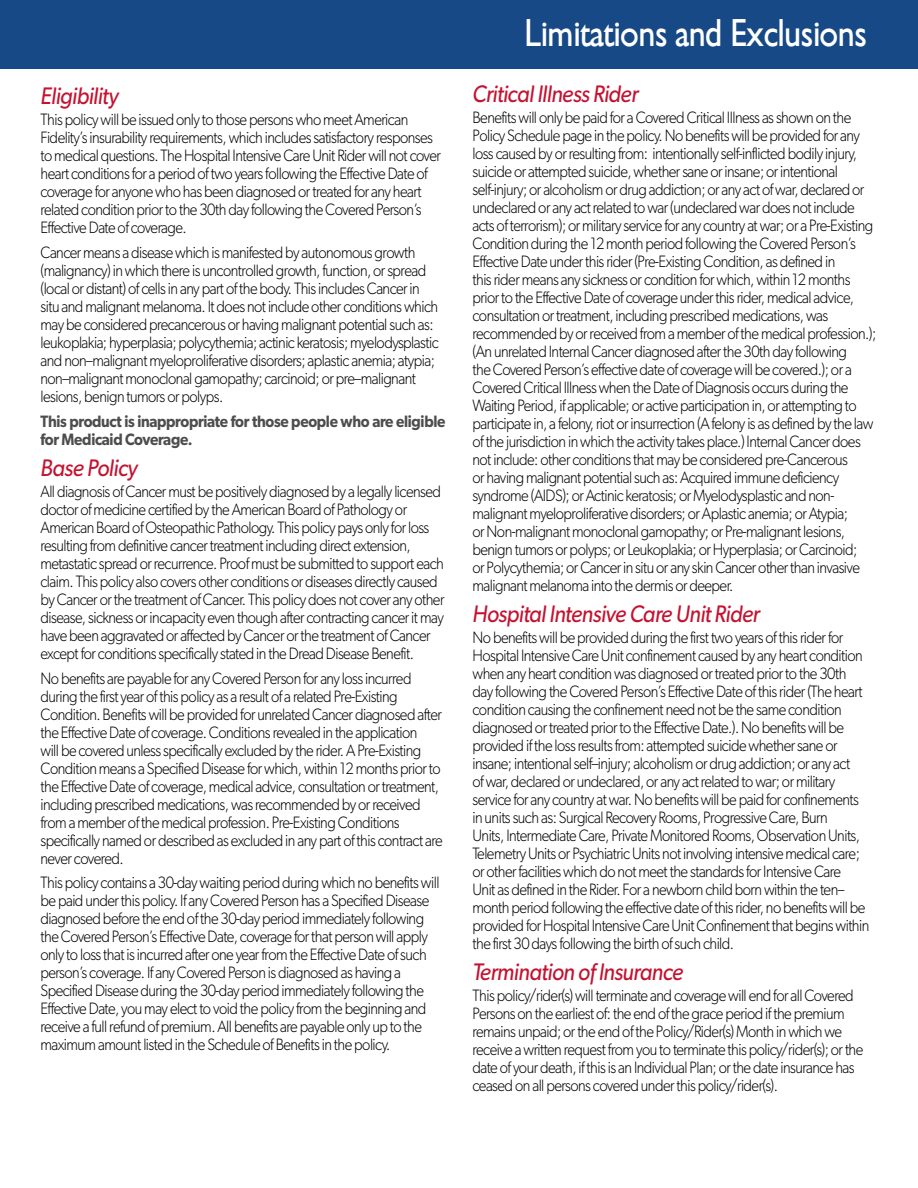
<style>
.page{position:relative;width:918px;height:1188px;background:#fff}
.page>*{position:absolute;margin:0;border:0;box-sizing:border-box;transform-origin:0 0}
.t1{font:37.5px "Gibson";letter-spacing:-.01em;color:#fff;scale:.9 1}
.t2{font:italic 24px "Gibson";letter-spacing:-.02em;color:#c41230;scale:.9 1}
.t3{font:300 16.5px/18px "Gibson";letter-spacing:-.035em;color:#000;scale:.9 1}
.t4{font:600 16.5px/18px "Gibson";letter-spacing:-.02em;color:#4d4d4f;scale:.9 1}
</style>
<div class="page">
<div style="left:0;top:0;width:918px;height:69px;background:#164986"></div>
<h2 class="t2" style="left:40px;top:81px;width:88px">Eligibility</h2>
<p class="t3" style="left:40px;top:110px;width:447px">This policy will be issued only to those persons who meet American Fidelity’s insurability requirements, which includes satisfactory responses to medical questions. The Hospital Intensive Care Unit Rider will not cover heart conditions for a period of two years following the Effective Date of coverage for anyone who has been diagnosed or treated for any heart related condition prior to the 30th day following the Covered Person’s Effective Date of coverage.</p>
<p class="t3" style="left:40px;top:243px;width:444px">Cancer means a disease which is manifested by autonomous growth (malignancy) in which there is uncontrolled growth, function, or spread (local or distant) of cells in any part of the body. This includes Cancer in situ and malignant melanoma. It does not include other conditions which may be considered precancerous or having malignant potential such as: leukoplakia; hyperplasia; polycythemia; actinic keratosis; myelodysplastic and non–malignant myeloproliferative disorders; aplastic anemia; atypia; non–malignant monoclonal gamopathy; carcinoid; or pre–malignant lesions, benign tumors or polyps.</p>
<p class="t4" style="left:40px;top:412px;width:451px">This product is inappropriate for those people who are eligible for Medicaid Coverage.</p>
<h2 class="t2" style="left:40px;top:453px;width:109px">Base Policy</h2>
<p class="t3" style="left:40px;top:482px;width:450px">All diagnosis of Cancer must be positively diagnosed by a legally licensed doctor of medicine certified by the American Board of Pathology or American Board of Osteopathic Pathology. This policy pays only for loss resulting from definitive cancer treatment including direct extension, metastatic spread or recurrence. Proof must be submitted to support each claim. This policy also covers other conditions or diseases directly caused by Cancer or the treatment of Cancer. This policy does not cover any other disease, sickness or incapacity even though after contracting cancer it may have been aggravated or affected by Cancer or the treatment of Cancer except for conditions specifically stated in the Dread Disease Benefit.</p>
<p class="t3" style="left:40px;top:669px;width:448px">No benefits are payable for any Covered Person for any loss incurred during the first year of this policy as a result of a related Pre-Existing Condition. Benefits will be provided for unrelated Cancer diagnosed after the Effective Date of coverage. Conditions revealed in the application<br>will be covered unless specifically excluded by the rider. A Pre-Existing Condition means a Specified Disease for which, within 12 months prior to the Effective Date of coverage, medical advice, consultation or treatment, including prescribed medications, was recommended by or received from a member of the medical profession. Pre-Existing Conditions specifically named or described as excluded in any part of this contract are never covered.</p>
<p class="t3" style="left:40px;top:873px;width:445px">This policy contains a 30-day waiting period during which no benefits will be paid under this policy. If any Covered Person has a Specified Disease diagnosed before the end of the 30-day period immediately following the Covered Person’s Effective Date, coverage for that person will apply only to loss that is incurred after one year from the Effective Date of such person’s coverage. If any Covered Person is diagnosed as having a Specified Disease during the 30-day period immediately following the Effective Date, you may elect to void the policy from the beginning and receive a full refund of premium. All benefits are payable only up to the maximum amount listed in the Schedule of Benefits in the policy.</p>
<h1 class="t1" style="left:525px;top:12px;width:382px">Limitations and Exclusions</h1>
<h2 class="t2" style="left:472px;top:79px;width:186px">Critical Illness Rider</h2>
<p class="t3" style="left:472px;top:108px;width:450px">Benefits will only be paid for a Covered Critical Illness as shown on the Policy Schedule page in the policy. No benefits will be provided for any loss caused by or resulting from: intentionally self-inflicted bodily injury, suicide or attempted suicide, whether sane or insane; or intentional self-injury; or alcoholism or drug addiction; or any act of war, declared or undeclared or any act related to war (undeclared war does not include acts of terrorism); or military service for any country at war; or a Pre-Existing Condition during the 12 month period following the Covered Person’s Effective Date under this rider (Pre-Existing Condition, as defined in<br>this rider means any sickness or condition for which, within 12 months prior to the Effective Date of coverage under this rider, medical advice, consultation or treatment, including prescribed medications, was recommended by or received from a member of the medical profession.); (An unrelated Internal Cancer diagnosed after the 30th day following<br>the Covered Person’s effective date of coverage will be covered.); or a Covered Critical Illness when the Date of Diagnosis occurs during the Waiting Period, if applicable; or active participation in, or attempting to participate in, a felony, riot or insurrection (A felony is as defined by the law of the jurisdiction in which the activity takes place.) Internal Cancer does not include: other conditions that may be considered pre-Cancerous<br>or having malignant potential such as: Acquired immune deficiency syndrome (AIDS); or Actinic keratosis; or Myelodysplastic and non&shy;malignant myeloproliferative disorders; or Aplastic anemia; or Atypia;<br>or Non-malignant monoclonal gamopathy; or Pre-malignant lesions, benign tumors or polyps; or Leukoplakia; or Hyperplasia; or Carcinoid;<br>or Polycythemia; or Cancer in situ or any skin Cancer other than invasive malignant melanoma into the dermis or deeper.</p>
<h2 class="t2" style="left:472px;top:599px;width:321px">Hospital Intensive Care Unit Rider</h2>
<p class="t3" style="left:472px;top:628px;width:443px">No benefits will be provided during the first two years of this rider for Hospital Intensive Care Unit confinement caused by any heart condition when any heart condition was diagnosed or treated prior to the 30th day following the Covered Person’s Effective Date of this rider (The heart condition causing the confinement need not be the same condition diagnosed or treated prior to the Effective Date.). No benefits will be provided if the loss results from: attempted suicide whether sane or insane; intentional self–injury; alcoholism or drug addiction; or any act<br>of war, declared or undeclared, or any act related to war; or military service for any country at war. No benefits will be paid for confinements in units such as: Surgical Recovery Rooms, Progressive Care, Burn<br>Units, Intermediate Care, Private Monitored Rooms, Observation Units, Telemetry Units or Psychiatric Units not involving intensive medical care; or other facilities which do not meet the standards for Intensive Care<br>Unit as defined in the Rider. For a newborn child born within the ten– month period following the effective date of this rider, no benefits will be provided for Hospital Intensive Care Unit Confinement that begins within the first 30 days following the birth of such child.</p>
<h2 class="t2" style="left:472px;top:957px;width:236px">Termination of Insurance</h2>
<p class="t3" style="left:472px;top:986px;width:436px">This policy/rider(s) will terminate and coverage will end for all Covered Persons on the earliest of: the end of the grace period if the premium remains unpaid; or the end of the Policy/Rider(s) Month in which we receive a written request from you to terminate this policy/rider(s); or the date of your death, if this is an Individual Plan; or the date insurance has ceased on all persons covered under this policy/rider(s).</p>
</div>
